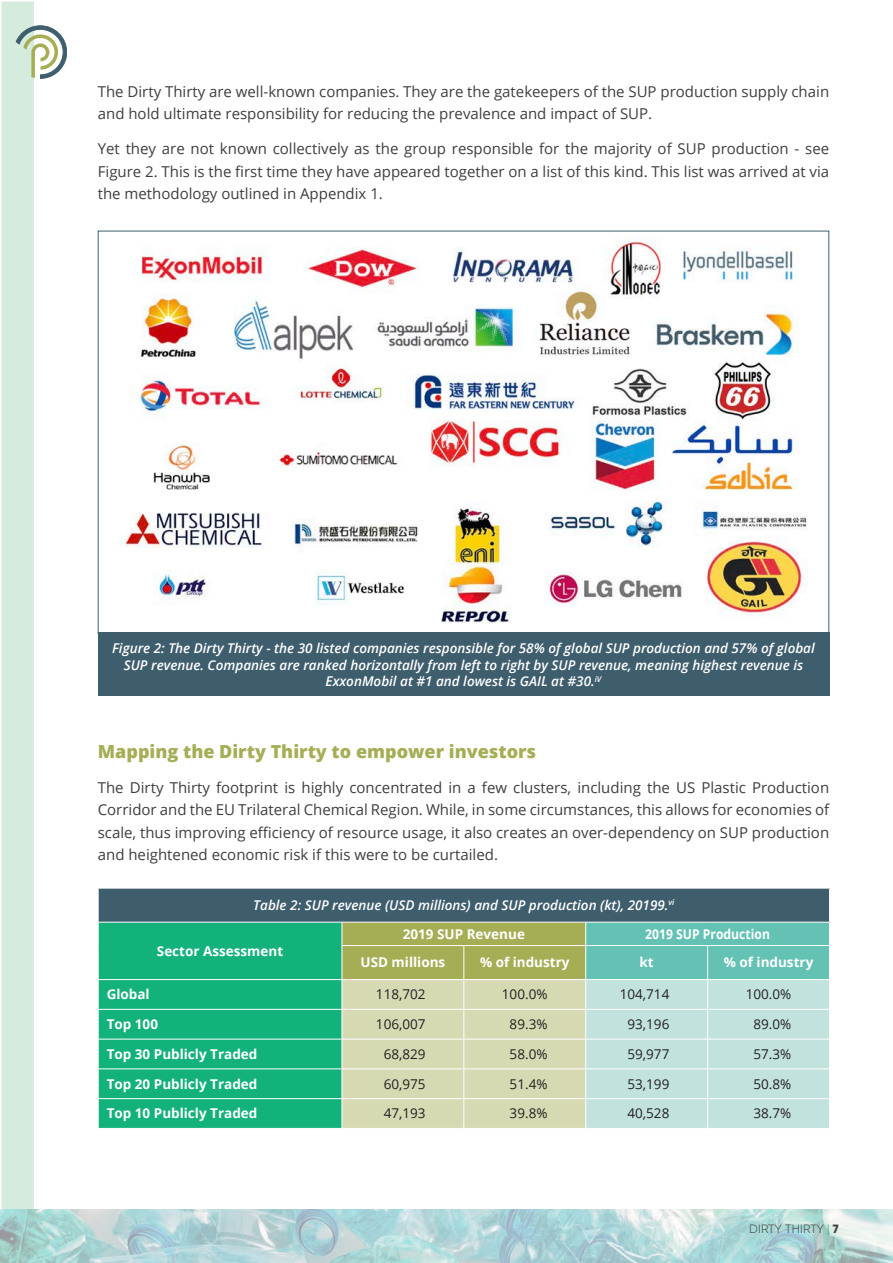
<style>
.page{position:relative;width:893px;height:1263px;background:#fff}
.page>*{position:absolute;margin:0;border:0;box-sizing:border-box;transform-origin:0 0}
.t1{font:800 18px "Open Sans";color:#a6ae55}
.t2{font:15px/22.5px "Open Sans";color:#3e3e3f;text-align:justify}
.t3{font:italic 600 13.5px/16.5px "Open Sans";color:#fff;text-align:center}
.t4{font:700 13.5px "Open Sans";color:#fff}
.t5{font:13.5px "Open Sans";color:#231f20}
.t6{font:700 13.5px "Open Sans";color:#fff;scale:.9 1}
.t7{font:300 12px "Gilroy";letter-spacing:.01em;color:#3e3e3f}
.s1{color:#13b27b}
.s2{font-weight:800}
</style>
<div class="page">
<svg style="left:0;top:1px;width:36px;height:1209px;background:#d8ede1"></svg>
<img style="left:0;top:1210px;width:893px;height:53px">
<svg style="left:16px;top:26px;width:51px;height:53px"></svg>
<img style="left:119px;top:236px;width:689px;height:386px">
<div style="left:98px;top:632px;width:731px;height:64px;background:#3f5e6d"></div>
<div style="left:98px;top:888px;width:731px;height:34px;background:#3f5e6d"></div>
<div style="left:99px;top:923px;width:243px;height:205px;background:#13b27b"></div>
<hr style="left:98px;top:1009px;width:244px;height:1px;background:#fff">
<hr style="left:98px;top:1039px;width:244px;height:1px;background:#fff">
<hr style="left:98px;top:1068px;width:244px;height:1px;background:#fff">
<hr style="left:98px;top:1098px;width:244px;height:1px;background:#fff">
<svg style="left:98px;top:980px;width:1px;height:148px"></svg>
<hr style="left:98px;top:888px;width:1px;height:34px;background:#fff">
<svg style="left:98px;top:922px;width:1px;height:23px"></svg>
<svg style="left:342px;top:922px;width:488px;height:206px;background:#bbd4b7"></svg>
<hr style="left:342px;top:945px;width:122px;height:1px;background:#fff">
<hr style="left:342px;top:946px;width:1px;height:33px;background:#fff">
<hr style="left:464px;top:945px;width:122px;height:1px;background:#fff">
<hr style="left:463px;top:946px;width:1px;height:33px;background:#fff">
<hr style="left:586px;top:945px;width:122px;height:1px;background:#fff">
<hr style="left:585px;top:946px;width:1px;height:33px;background:#fff">
<hr style="left:708px;top:945px;width:122px;height:1px;background:#fff">
<hr style="left:707px;top:946px;width:1px;height:33px;background:#fff">
<hr style="left:829px;top:946px;width:1px;height:33px;background:#fff">
<hr style="left:98px;top:888px;width:244px;height:1px;background:#fff">
<hr style="left:342px;top:888px;width:122px;height:1px;background:#fff">
<hr style="left:464px;top:888px;width:122px;height:1px;background:#fff">
<hr style="left:586px;top:888px;width:122px;height:1px;background:#fff">
<hr style="left:708px;top:888px;width:122px;height:1px;background:#fff">
<hr style="left:98px;top:979px;width:244px;height:1px;background:#fff">
<hr style="left:342px;top:979px;width:122px;height:1px;background:#fff">
<hr style="left:464px;top:979px;width:122px;height:1px;background:#fff">
<hr style="left:586px;top:979px;width:122px;height:1px;background:#fff">
<hr style="left:708px;top:979px;width:122px;height:1px;background:#fff">
<p class="t2" style="left:98px;top:79px;width:733px">The Dirty Thirty are well-known companies. They are the gatekeepers of the SUP production supply chain and hold ultimate responsibility for reducing the prevalence and impact of SUP.</p>
<p class="t2" style="left:98px;top:137px;width:733px">Yet they are not known collectively as the group responsible for the majority of SUP production - see Figure 2. This is the first time they have appeared together on a list of this kind. This list was arrived at via the methodology outlined in Appendix 1.</p>
<p class="t3" style="left:112px;top:640px;width:704px">Figure 2: The Dirty Thirty - the 30 listed companies responsible for 58% of global SUP production and 57% of global<br>SUP revenue. Companies are ranked horizontally from left to right by SUP revenue, meaning highest revenue is<br>ExxonMobil at #1 and lowest is GAIL at #30.<sup>iV</sup></p>
<p class="t1" style="left:98px;top:737px;width:440px">Mapping the Dirty Thirty to empower investors</p>
<p class="t2" style="left:98px;top:776px;width:733px">The Dirty Thirty footprint is highly concentrated in a few clusters, including the US Plastic Production Corridor and the EU Trilateral Chemical Region. While, in some circumstances, this allows for economies of scale, thus improving efficiency of resource usage, it also creates an over-dependency on SUP production and heightened economic risk if this were to be curtailed.</p>
<p class="t3" style="left:253px;top:896px;width:423px">Table 2: SUP revenue (USD millions) and SUP production (kt), 20199.<sup>vi</sup></p>
<p class="t4" style="left:157px;top:941px;width:128px">Sector Assessment</p>
<p class="t4" style="left:403px;top:924px;width:124px">2019 SUP Revenue</p>
<p class="t6" style="left:645px;top:924px;width:140px">2019 SUP Production</p>
<p class="t4" style="left:360px;top:953px;width:86px">USD millions</p>
<p class="t4" style="left:480px;top:953px;width:91px">% of industry</p>
<p class="t4" style="left:640px;top:953px;width:16px">kt</p>
<p class="t4" style="left:724px;top:953px;width:91px">% of industry</p>
<p class="t4" style="left:107px;top:985px;width:45px">Global</p>
<p class="t5" style="left:376px;top:985px;width:51px">118,702</p>
<p class="t5" style="left:502px;top:985px;width:47px">100.0%</p>
<p class="t5" style="left:620px;top:985px;width:51px">104,714</p>
<p class="t5" style="left:746px;top:985px;width:47px">100.0%</p>
<p class="t4" style="left:107px;top:1014px;width:53px">Top 100</p>
<p class="t5" style="left:376px;top:1015px;width:51px">106,007</p>
<p class="t5" style="left:510px;top:1015px;width:39px">89.3%</p>
<p class="t5" style="left:627px;top:1015px;width:43px">93,196</p>
<p class="t5" style="left:753px;top:1015px;width:39px">89.0%</p>
<p class="t4" style="left:107px;top:1044px;width:152px">Top 30 Publicly Traded</p>
<p class="t5" style="left:384px;top:1045px;width:43px">68,829</p>
<p class="t5" style="left:510px;top:1045px;width:39px">58.0%</p>
<p class="t5" style="left:627px;top:1045px;width:43px">59,977</p>
<p class="t5" style="left:753px;top:1045px;width:39px">57.3%</p>
<p class="t4" style="left:107px;top:1074px;width:152px">Top 20 Publicly Traded</p>
<p class="t5" style="left:384px;top:1074px;width:43px">60,975</p>
<p class="t5" style="left:510px;top:1074px;width:39px">51.4%</p>
<p class="t5" style="left:627px;top:1074px;width:43px">53,199</p>
<p class="t5" style="left:753px;top:1074px;width:39px">50.8%</p>
<p class="t4" style="left:107px;top:1104px;width:152px">Top 10 Publicly Traded</p>
<p class="t5" style="left:384px;top:1104px;width:43px">47,193</p>
<p class="t5" style="left:510px;top:1104px;width:39px">39.8%</p>
<p class="t5" style="left:627px;top:1104px;width:43px">40,528</p>
<p class="t5" style="left:753px;top:1104px;width:39px">38.7%</p>
<p class="t7" style="left:749px;top:1222px;width:91px">DIRTY THIRTY <span class="s1">|</span> <span class="s2">7</span></p>
</div>
